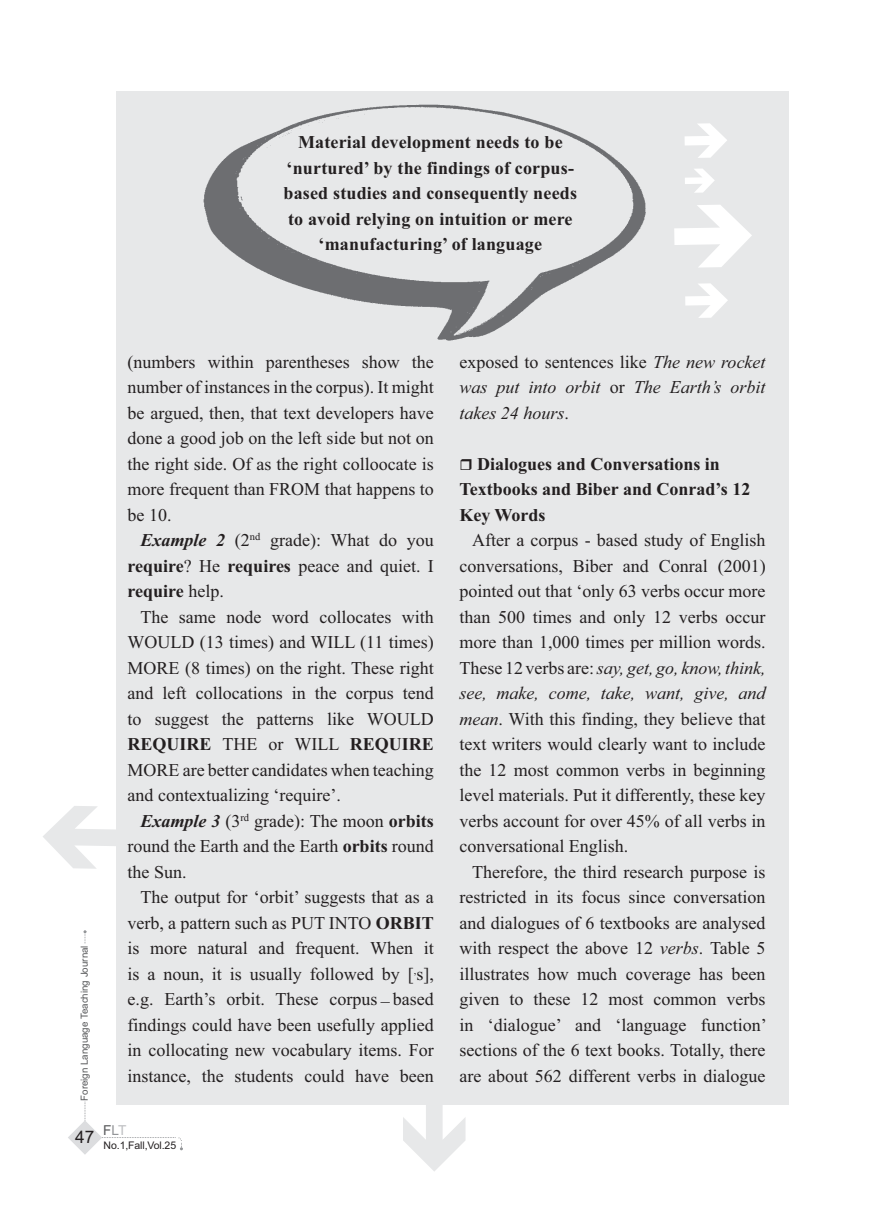
<style>
.page{position:relative;width:872px;height:1212px;background:#fff}
.page>*{position:absolute;margin:0;border:0;box-sizing:border-box;transform-origin:0 0}
.t1{font:18px/25.5px "Times New Roman";color:#231f20;text-align:justify}
.t2{font:700 18px/25.5px "Times New Roman";letter-spacing:.01em;color:#231f20}
.t3{font:italic 18px/25.5px "Times New Roman";color:#231f20;text-align:justify}
.t4{font:13.65px "Arial";color:#57585a}
.t5{font:10.5px "Arial";letter-spacing:-.01em;color:#231f20}
.t6{font:9.75px "Arial";color:#57585a}
.s1{font-weight:700;font-style:italic}
.s2{font-weight:700}
.s3{font-style:normal}
.s4{font-style:italic}
.s5{color:#939598}
.s6{color:#bdbec1}
</style>
<div class="page">
<div style="left:116px;top:91px;width:672px;height:1013px;background:#e7e8e9"></div>
<img style="left:203px;top:104px;width:443px;height:237px">
<svg style="left:43px;top:806px;width:73px;height:63px"></svg>
<svg style="left:403px;top:1104px;width:62px;height:67px"></svg>
<svg style="left:685px;top:283px;width:43px;height:35px"></svg>
<svg style="left:674px;top:205px;width:78px;height:63px"></svg>
<svg style="left:685px;top:169px;width:30px;height:24px"></svg>
<svg style="left:685px;top:123px;width:42px;height:35px"></svg>
<svg style="left:68px;top:930px;width:115px;height:225px"></svg>
<div style="left:81px;top:945px;width:8px;height:156px;background:#fff"></div>
<p class="t2" style="left:283px;top:131px;width:295px;text-align:center">Material development needs to be ‘nurtured’ by the findings of corpus&shy;based studies and consequently needs to avoid relying on intuition or mere ‘manufacturing’ of language</p>
<p class="t6" style="left:81px;top:1101px;width:157px;rotate:-90deg">Foreign Language Teaching Journal</p>
<p class="t1" style="left:128px;top:350px;width:308px">(numbers within parentheses show the number of instances in the corpus). It might be argued, then, that text developers have done a good job on the left side but not on the right side. Of as the right colloocate is more frequent than FROM that happens to be 10.</p>
<p class="t1" style="left:128px;top:529px;width:308px;text-indent:13px"><span class="s1">Example 2</span> (2<sup>nd</sup> grade): What do you <span class="s2">require</span>? He <span class="s2">requires</span> peace and quiet. I <span class="s2">require</span> help.</p>
<p class="t1" style="left:128px;top:605px;width:308px;text-indent:13px">The same node word collocates with WOULD (13 times) and WILL (11 times)<br>MORE (8 times) on the right. These right and left collocations in the corpus tend to suggest the patterns like WOULD <span class="s2">REQUIRE</span> THE or WILL <span class="s2">REQUIRE </span>MORE are better candidates when teaching and contextualizing ‘require’.</p>
<p class="t1" style="left:128px;top:809px;width:308px;text-indent:13px"><span class="s1">Example 3</span> (3<sup>rd</sup> grade): The moon <span class="s2">orbits </span>round the Earth and the Earth <span class="s2">orbits</span> round the Sun.</p>
<p class="t1" style="left:128px;top:886px;width:308px;text-indent:13px">The output for ‘orbit’ suggests that as a verb, a pattern such as PUT INTO <span class="s2">ORBIT </span>is more natural and frequent. When it is a noun, it is usually followed by [<sup>,</sup>s], e.g. Earth’s orbit. These corpus _ based findings could have been usefully applied in collocating new vocabulary items. For instance, the students could have been</p>
<p class="t3" style="left:459px;top:350px;width:308px"><span class="s3">exposed to sentences like</span> The new rocket was put into orbit <span class="s3">or</span> The Earth’s orbit takes 24 hours<span class="s3">.</span></p>
<p class="t2" style="left:459px;top:453px;width:292px;text-indent:18px">Dialogues and Conversations in<br>Textbooks and Biber and Conrad’s 12<br>Key Words</p>
<p class="t1" style="left:459px;top:529px;width:308px;text-indent:13px">After a corpus - based study of English conversations, Biber and Conral (2001) pointed out that ‘only 63 verbs occur more than 500 times and only 12 verbs occur more than 1,000 times per million words.<br>These 12 verbs are: <span class="s4">say, get, go, know, think, see, make, come, take, want, give, and mean</span>. With this finding, they believe that text writers would clearly want to include the 12 most common verbs in beginning level materials. Put it differently, these key verbs account for over 45% of all verbs in conversational English.</p>
<p class="t1" style="left:459px;top:860px;width:309px;text-indent:13px">Therefore, the third research purpose is restricted in its focus since conversation and dialogues of 6 textbooks are analysed with respect the above 12 <span class="s4">verbs</span>. Table 5 illustrates how much coverage has been given to these 12 most common verbs in ‘dialogue’ and ‘language function’ sections of the 6 text books. Totally, there are about 562 different verbs in dialogue</p>
<p class="t4" style="left:103px;top:1125px;width:25px">F<span class="s5">L</span><span class="s6">T</span></p>
<p class="t5" style="left:75px;top:1141px;width:102px"><sup>47</sup> No.1,Fall,Vol.25</p>
</div>
